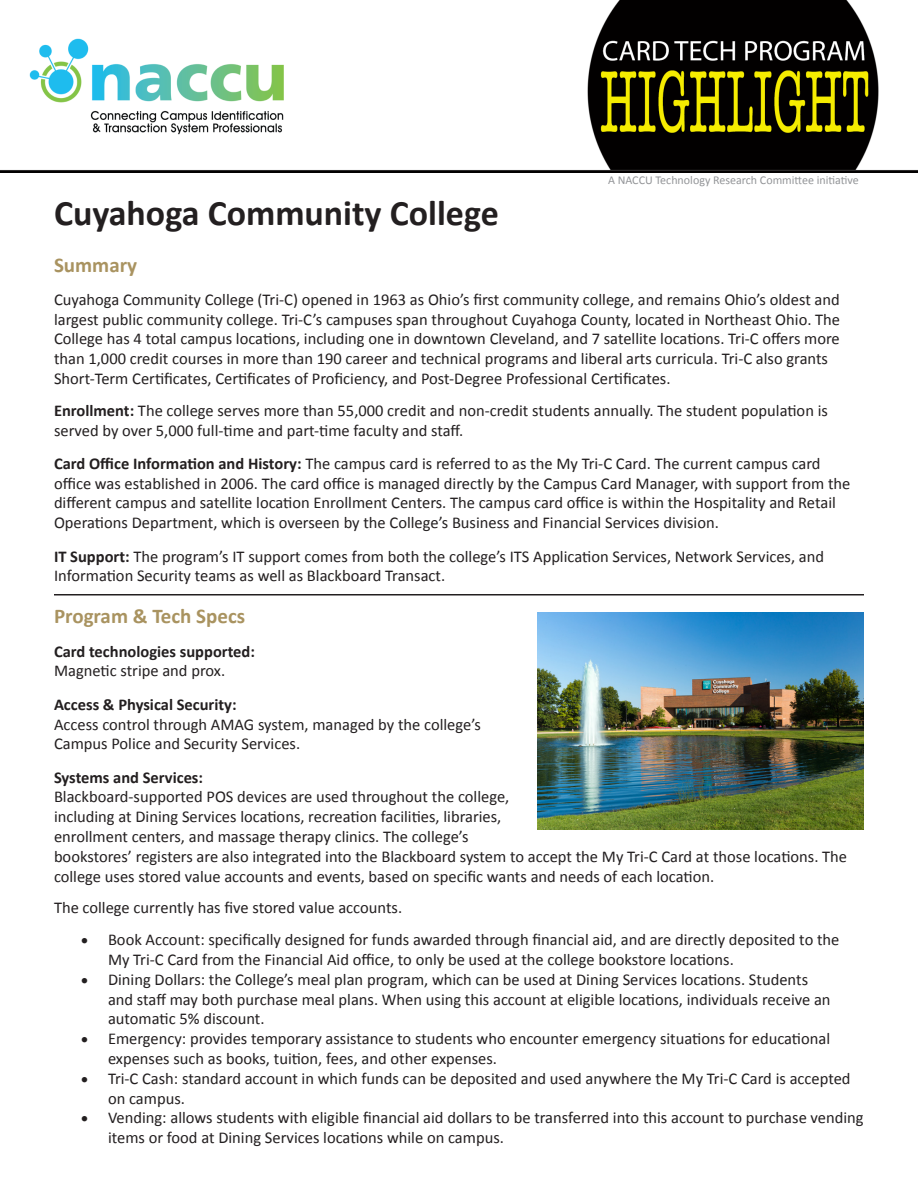
<style>
.page{position:relative;width:918px;height:1188px;background:#fff}
.page>*{position:absolute;margin:0;border:0;box-sizing:border-box;transform-origin:0 0}
.t1{font:700 36px "Calibri";color:#231f20}
.t2{font:700 21px "Calibri";color:#a99360}
.t3{font:16.5px/19.8px "Calibri";color:#231f20}
.t4{font:700 16.5px/19.8px "Calibri";color:#231f20}
.t5{font:12px "Calibri";color:#939598}
.s1{font-weight:700}
.s2{font-weight:400}
</style>
<div class="page">
<img style="left:0;top:0;width:918px;height:172px">
<hr style="left:54px;top:594px;width:810px;height:2px;background:#231f20">
<img style="left:538px;top:612px;width:326px;height:218px">
<p class="t5" style="left:608px;top:173px;width:252px">A NACCU Technology Research Committee initiative</p>
<p class="t1" style="left:54px;top:190px;width:446px">Cuyahoga Community College</p>
<p class="t2" style="left:54px;top:251px;width:85px">Summary</p>
<p class="t3" style="left:54px;top:289px;width:788px">Cuyahoga Community College (Tri-C) opened in 1963 as Ohio’s first community college, and remains Ohio’s oldest and largest public community college. Tri-C’s campuses span throughout Cuyahoga County, located in Northeast Ohio. The College has 4 total campus locations, including one in downtown Cleveland, and 7 satellite locations. Tri-C offers more than 1,000 credit courses in more than 190 career and technical programs and liberal arts curricula. Tri-C also grants Short-Term Certificates, Certificates of Proficiency, and Post-Degree Professional Certificates.</p>
<p class="t3" style="left:54px;top:400px;width:775px"><span class="s1">Enrollment:</span> The college serves more than 55,000 credit and non-credit students annually. The student population is served by over 5,000 full-time and part-time faculty and staff.</p>
<p class="t3" style="left:54px;top:454px;width:798px"><span class="s1">Card Office Information and History:</span> The campus card is referred to as the My Tri-C Card. The current campus card office was established in 2006. The card office is managed directly by the Campus Card Manager, with support from the different campus and satellite location Enrollment Centers. The campus card office is within the Hospitality and Retail Operations Department, which is overseen by the College’s Business and Financial Services division.</p>
<p class="t3" style="left:54px;top:546px;width:772px"><span class="s1">IT Support:</span> The program’s IT support comes from both the college’s ITS Application Services, Network Services, and<br>Information Security teams as well as Blackboard Transact.</p>
<p class="t2" style="left:54px;top:603px;width:193px">Program &amp; Tech Specs</p>
<p class="t4" style="left:54px;top:641px;width:202px">Card technologies supported:<br><span class="s2">Magnetic stripe and prox.</span></p>
<p class="t3" style="left:54px;top:694px;width:428px"><span class="s1">Access &amp; Physical Security:<br></span>Access control through AMAG system, managed by the college’s<br>Campus Police and Security Services.</p>
<p class="t4" style="left:54px;top:767px;width:151px">Systems and Services:</p>
<p class="t3" style="left:54px;top:787px;width:795px">Blackboard-supported POS devices are used throughout the college,<br>including at Dining Services locations, recreation facilities, libraries,<br>enrollment centers, and massage therapy clinics. The college’s<br>bookstores’ registers are also integrated into the Blackboard system to accept the My Tri-C Card at those locations. The college uses stored value accounts and events, based on specific wants and needs of each location.</p>
<p class="t3" style="left:54px;top:898px;width:350px">The college currently has five stored value accounts.</p>
<p class="t3" style="left:108px;top:930px;width:733px;text-indent:-27px">• Book Account: specifically designed for funds awarded through financial aid, and are directly deposited to the<br>My Tri-C Card from the Financial Aid office, to only be used at the college bookstore locations.</p>
<p class="t3" style="left:108px;top:970px;width:724px;text-indent:-27px">• Dining Dollars: the College’s meal plan program, which can be used at Dining Services locations. Students and staff may both purchase meal plans. When using this account at eligible locations, individuals receive an automatic 5% discount.</p>
<p class="t3" style="left:108px;top:1029px;width:724px;text-indent:-27px">• Emergency: provides temporary assistance to students who encounter emergency situations for educational expenses such as books, tuition, fees, and other expenses.</p>
<p class="t3" style="left:108px;top:1069px;width:744px;text-indent:-27px">• Tri-C Cash: standard account in which funds can be deposited and used anywhere the My Tri-C Card is accepted on campus.</p>
<p class="t3" style="left:108px;top:1108px;width:757px;text-indent:-27px">• Vending: allows students with eligible financial aid dollars to be transferred into this account to purchase vending items or food at Dining Services locations while on campus.</p>
</div>
